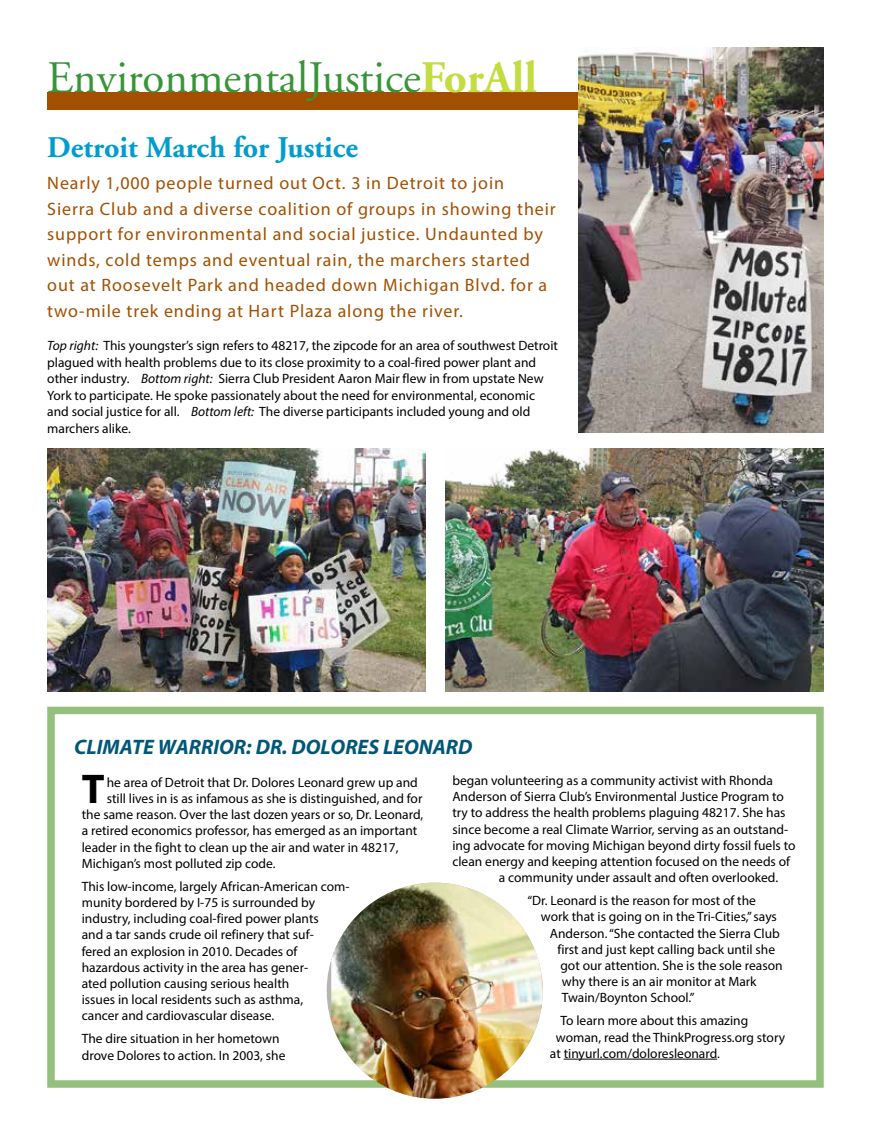
<style>
.page{position:relative;width:871px;height:1134px;background:#fff}
.page>*{position:absolute;margin:0;border:0;box-sizing:border-box;transform-origin:0 0}
.t1{font:45px "Adobe Garamond";color:#379536}
.t2{font:41.7px "Myriad MM 700 600";color:#000}
.t3{font:700 30px "Adobe Garamond";color:#009ccf}
.t4{font:21px "Myriad MM It 700 600";color:#005778}
.t5{font:18px/25.5px "Myriad Pro";letter-spacing:.05em;color:#a25000}
.t6{font:13.5px/16.2px "Myriad Pro";color:#000}
.s1{font-weight:700;color:#c3dc3f}
.s2{font-style:italic}
</style>
<div class="page">
<img style="left:47px;top:449px;width:378px;height:243px">
<img style="left:446px;top:449px;width:378px;height:243px">
<div style="left:47px;top:92px;width:777px;height:18px;background:#a25000"></div>
<hr style="left:564px;top:1059px;width:153px;height:1px;background:#000">
<div style="left:47px;top:707px;width:777px;height:381px;border:8px solid #95bf7d"></div>
<img style="left:331px;top:883px;width:212px;height:216px">
<img style="left:578px;top:47px;width:246px;height:386px">
<h1 class="t1" style="left:47px;top:54px;width:491px">EnvironmentalJustice<span class="s1">ForAll</span></h1>
<h3 class="t3" style="left:47px;top:131px;width:312px">Detroit March for Justice</h3>
<p class="t5" style="left:47px;top:170px;width:510px">Nearly 1,000 people turned out Oct. 3 in Detroit to join<br>Sierra Club and a diverse coalition of groups in showing their support for environmental and social justice. Undaunted by winds, cold temps and eventual rain, the marchers started out at Roosevelt Park and headed down Michigan Blvd. for a two-mile trek ending at Hart Plaza along the river.</p>
<p class="t6" style="left:47px;top:337px;width:512px"><span class="s2">Top right:</span> This youngster’s sign refers to 48217, the zipcode for an area of southwest Detroit plagued with health problems due to its close proximity to a coal-fired power plant and other industry. <span class="s2">Bottom right:</span> Sierra Club President Aaron Mair flew in from upstate New York to participate. He spoke passionately about the need for environmental, economic and social justice for all. <span class="s2">Bottom left:</span> The diverse participants included young and old marchers alike.</p>
<h3 class="t4" style="left:74px;top:737px;width:400px">CLIMATE WARRIOR: DR. DOLORES LEONARD</h3>
<h2 class="t2" style="left:82px;top:769px;width:24px">T</h2>
<p class="t6" style="left:107px;top:774px;width:313px">he area of Detroit that Dr. Dolores Leonard grew up and</p>
<p class="t6" style="left:107px;top:790px;width:317px">still lives in is as infamous as she is distinguished, and for</p>
<p class="t6" style="left:82px;top:806px;width:343px">the same reason. Over the last dozen years or so, Dr. Leonard,</p>
<p class="t6" style="left:82px;top:823px;width:337px">a retired economics professor, has emerged as an important</p>
<p class="t6" style="left:82px;top:839px;width:318px">leader in the fight to clean up the air and water in 48217,</p>
<p class="t6" style="left:82px;top:855px;width:195px">Michigan’s most polluted zip code.</p>
<p class="t6" style="left:82px;top:878px;width:269px">This low-income, largely African-American com&shy;munity bordered by I-75 is surrounded by industry, including coal-fired power plants<br>and a tar sands crude oil refinery that suf-<br>fered an explosion in 2010. Decades of hazardous activity in the area has gener-<br>ated pollution causing serious health<br>issues in local residents such as asthma,<br>cancer and cardiovascular disease.</p>
<p class="t6" style="left:82px;top:1031px;width:205px">The dire situation in her hometown drove Dolores to action. In 2003, she</p>
<p class="t6" style="left:452px;top:772px;width:322px">began volunteering as a community activist with Rhonda</p>
<p class="t6" style="left:452px;top:788px;width:333px">Anderson of Sierra Club’s Environmental Justice Program to</p>
<p class="t6" style="left:452px;top:805px;width:335px">try to address the health problems plaguing 48217. She has</p>
<p class="t6" style="left:452px;top:821px;width:337px">since become a real Climate Warrior, serving as an outstand-</p>
<p class="t6" style="left:452px;top:837px;width:345px">ing advocate for moving Michigan beyond dirty fossil fuels to</p>
<p class="t6" style="left:452px;top:853px;width:339px">clean energy and keeping attention focused on the needs of</p>
<p class="t6" style="left:499px;top:869px;width:281px">a community under assault and often overlooked.</p>
<p class="t6" style="left:527px;top:892px;width:230px">“Dr. Leonard is the reason for most of the</p>
<p class="t6" style="left:541px;top:909px;width:238px">work that is going on in the Tri-Cities,” says</p>
<p class="t6" style="left:550px;top:925px;width:231px">Anderson. “She contacted the Sierra Club</p>
<p class="t6" style="left:557px;top:941px;width:219px">first and just kept calling back until she</p>
<p class="t6" style="left:560px;top:957px;width:224px">got our attention. She is the sole reason</p>
<p class="t6" style="left:562px;top:973px;width:196px">why there is an air monitor at Mark</p>
<p class="t6" style="left:562px;top:990px;width:134px">Twain/Boynton School.”</p>
<p class="t6" style="left:560px;top:1013px;width:189px">To learn more about this amazing</p>
<p class="t6" style="left:556px;top:1029px;width:231px">woman, read the ThinkProgress.org story</p>
<p class="t6" style="left:550px;top:1045px;width:172px">at tinyurl.com/doloresleonard.</p>
</div>
